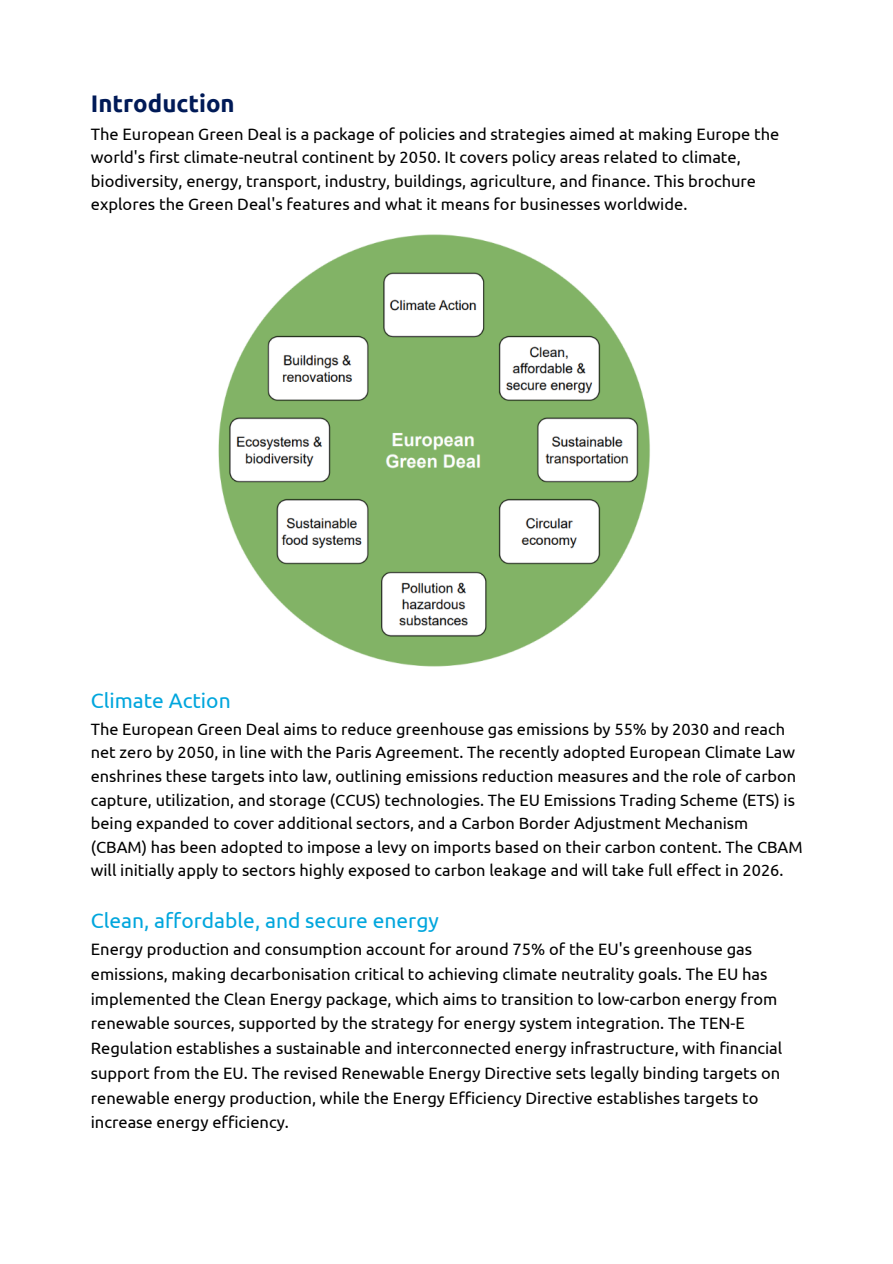
<style>
.page{position:relative;width:893px;height:1264px;background:#fff}
.page>*{position:absolute;margin:0;border:0;box-sizing:border-box;transform-origin:0 0}
.t1{font:700 24px "Ubuntu";color:#001a57}
.t2{font:21px "Ubuntu";color:#00a6dd}
.t3{font:16.5px/24.8px "Ubuntu";color:#000}
.t4{font:16.35px/23.5px "Ubuntu";color:#000}
</style>
<div class="page">
<img style="left:218px;top:234px;width:432px;height:433px">
<p class="t1" style="left:91px;top:89px;width:145px">Introduction</p>
<p class="t3" style="left:91px;top:122px;width:690px;line-height:23.5px">The European Green Deal is a package of policies and strategies aimed at making Europe the world's first climate-neutral continent by 2050. It covers policy areas related to climate, biodiversity, energy, transport, industry, buildings, agriculture, and finance. This brochure explores the Green Deal's features and what it means for businesses worldwide.</p>
<p class="t2" style="left:91px;top:688px;width:141px">Climate Action</p>
<p class="t4" style="left:91px;top:717px;width:713px">The European Green Deal aims to reduce greenhouse gas emissions by 55% by 2030 and reach net zero by 2050, in line with the Paris Agreement. The recently adopted European Climate Law enshrines these targets into law, outlining emissions reduction measures and the role of carbon capture, utilization, and storage (CCUS) technologies. The EU Emissions Trading Scheme (ETS) is being expanded to cover additional sectors, and a Carbon Border Adjustment Mechanism (CBAM) has been adopted to impose a levy on imports based on their carbon content. The CBAM will initially apply to sectors highly exposed to carbon leakage and will take full effect in 2026.</p>
<p class="t2" style="left:91px;top:908px;width:349px">Clean, affordable, and secure energy</p>
<p class="t3" style="left:91px;top:936px;width:693px">Energy production and consumption account for around 75% of the EU's greenhouse gas emissions, making decarbonisation critical to achieving climate neutrality goals. The EU has implemented the Clean Energy package, which aims to transition to low-carbon energy from renewable sources, supported by the strategy for energy system integration. The TEN-E Regulation establishes a sustainable and interconnected energy infrastructure, with financial support from the EU. The revised Renewable Energy Directive sets legally binding targets on renewable energy production, while the Energy Efficiency Directive establishes targets to increase energy efficiency.</p>
</div>
